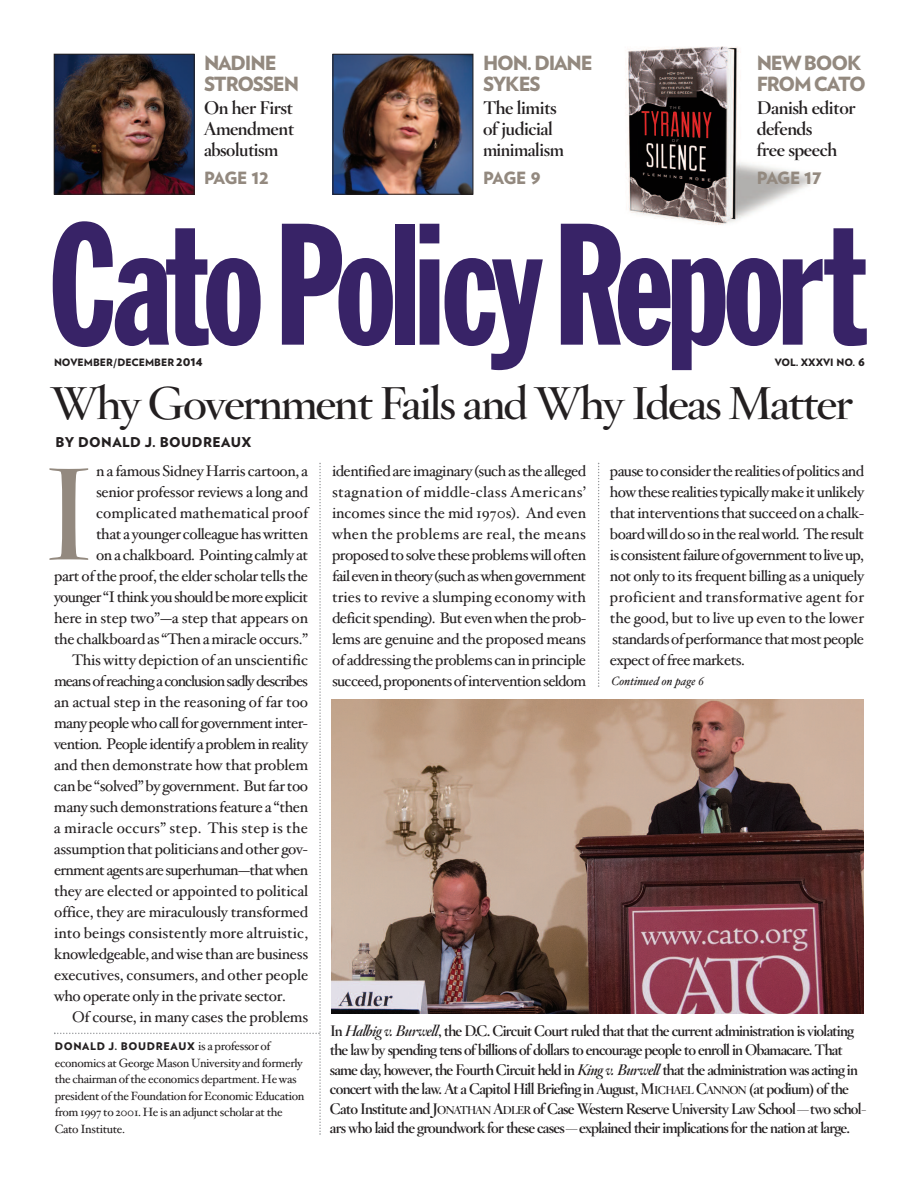
<style>
.page{position:relative;width:918px;height:1188px;background:#fff}
.page>*{position:absolute;margin:0;border:0;box-sizing:border-box;transform-origin:0 0}
.t1{font:169.95px "Franklin Gothic Extra Cond";letter-spacing:-.04em;color:#382367}
.t2{font:600 128.1px "Hoefler Titling";color:#93897f;scale:1.05 1}
.t3{font:600 45px "Hoefler Titling";letter-spacing:-.045em;color:#231f20;scale:1.05 1}
.t4{font:900 19.5px/21px "Verlag";letter-spacing:-.06em;color:#93897f}
.t5{font:700 18px/21px "Hoefler Titling";letter-spacing:-.02em;color:#231f20}
.t6{font:900 16.8px "Verlag";letter-spacing:-.05em;color:#93897f}
.t7{font:15.3px/21px "Hoefler Txt";letter-spacing:-.025em;color:#231f20;text-align:justify}
.t8{font:15.3px "Hoefler Txt";letter-spacing:-.045em;color:#231f20}
.t9{font:15.3px "Hoefler Txt";letter-spacing:-.065em;color:#231f20}
.t10{font:15.3px "Hoefler Txt";color:#231f20}
.t11{font:15.3px "Hoefler Txt";letter-spacing:-.005em;color:#231f20}
.t12{font:15.3px "Hoefler Txt";letter-spacing:.015em;color:#231f20}
.t13{font:15.3px "Hoefler Txt";letter-spacing:.005em;color:#231f20}
.t14{font:700 15px/19.5px "Hoefler Titling";letter-spacing:-.045em;color:#231f20}
.t15{font:900 13.5px "Verlag";letter-spacing:.03em;color:#231f20}
.t16{font:900 13.2px "Verlag";color:#231f20}
.t17{font:12px/16.5px "Hoefler Txt";letter-spacing:-.03em;color:#231f20}
.t18{font:italic 12px "Hoefler Txt";color:#231f20}
.t19{font:900 10.5px "Verlag";letter-spacing:.06em;color:#231f20}
.t20{font:900 10.2px "Verlag";color:#231f20}
.s1{font-size:19.65px}
.s2{font-size:10.2px}
.s3{font-size:13.2px}
.s4{font-style:italic}
.s5{font-size:11.25px}
.s6{font-family:"Hoefler Txt";font-weight:400;font-size:12px}
</style>
<div class="page">
<img style="left:626px;top:46px;width:190px;height:179px">
<img style="left:335px;top:56px;width:136px;height:136px">
<div style="left:333px;top:54px;width:140px;height:140px;border:1px solid #231f20"></div>
<img style="left:332px;top:699px;width:532px;height:315px">
<svg style="left:598px;top:463px;width:1px;height:224px"></svg>
<svg style="left:54px;top:463px;width:267px;height:672px"></svg>
<img style="left:56px;top:56px;width:136px;height:136px">
<div style="left:54px;top:54px;width:140px;height:140px;border:1px solid #231f20"></div>
<p class="t4" style="left:204px;top:54px;width:97px">NADINE<br>STROSSEN</p>
<p class="t5" style="left:204px;top:98px;width:92px;text-align:justify">On her First Amendment absolutism</p>
<p class="t6" style="left:204px;top:171px;width:66px">PAGE <span class="s1">12</span></p>
<p class="t4" style="left:483px;top:54px;width:111px">HON. DIANE<br>SYKES</p>
<p class="t5" style="left:483px;top:98px;width:82px">The limits of judicial minimalism</p>
<p class="t6" style="left:483px;top:171px;width:59px">PAGE <span class="s1">9</span></p>
<p class="t4" style="left:757px;top:54px;width:111px">NEW BOOK<br>FROM CATO</p>
<p class="t5" style="left:757px;top:98px;width:100px">Danish editor defends<br>free speech</p>
<p class="t6" style="left:757px;top:171px;width:66px">PAGE <span class="s1">17</span></p>
<p class="t1" style="left:49px;top:224px;width:819px">CatoPolicyReport</p>
<p class="t20" style="left:54px;top:359px;width:115px">NOVEMBER/DECEMBE</p>
<p class="t16" style="left:167px;top:356px;width:37px"><span class="s2">R</span> 2014</p>
<p class="t20" style="left:775px;top:359px;width:92px">VOL. XXXVI NO. <span class="s3">6</span></p>
<p class="t3" style="left:51px;top:377px;width:765px">Why Government Fails and Why Ideas Matter</p>
<p class="t7" style="left:96px;top:460px;width:214px">n a famous Sidney Harris cartoon, a</p>
<p class="t7" style="left:96px;top:481px;width:214px">senior professor reviews a long and</p>
<p class="t13" style="left:96px;top:504px;width:214px">complicated mathematical proof</p>
<p class="t7" style="left:96px;top:523px;width:214px">that a younger colleaguehaswritten</p>
<p class="t7" style="left:96px;top:544px;width:214px">ona chalkboard. Pointing calmly at</p>
<p class="t7" style="left:54px;top:565px;width:256px">partoftheproof,the elderscholartellsthe</p>
<p class="t8" style="left:54px;top:588px;width:256px">younger“Ithinkyoushouldbemoreexplicit</p>
<p class="t7" style="left:54px;top:607px;width:256px">here in step two”—a step that appears on</p>
<p class="t7" style="left:54px;top:628px;width:256px">the chalkboardas“Thenamiracleoccurs.”</p>
<p class="t7" style="left:72px;top:649px;width:238px">This witty depiction of an unscientific</p>
<p class="t9" style="left:54px;top:672px;width:256px">means ofreaching a conclusion sadly describes</p>
<p class="t11" style="left:54px;top:693px;width:256px">an actual step in the reasoning of far too</p>
<p class="t7" style="left:54px;top:712px;width:255px">many people who call for government inter-</p>
<p class="t8" style="left:54px;top:735px;width:256px">vention. People identify a problem in reality</p>
<p class="t7" style="left:54px;top:754px;width:256px">and then demonstrate how that problem</p>
<p class="t7" style="left:54px;top:775px;width:256px">canbe “solved”bygovernment. Butfartoo</p>
<p class="t7" style="left:54px;top:796px;width:256px">many such demonstrations feature a “then</p>
<p class="t12" style="left:54px;top:819px;width:256px">a miracle occurs” step. This step is the</p>
<p class="t7" style="left:54px;top:838px;width:255px">assumptionthatpoliticians andother gov-</p>
<p class="t8" style="left:54px;top:861px;width:256px">ernmentagentsaresuperhuman—thatwhen</p>
<p class="t7" style="left:54px;top:880px;width:256px">they are elected or appointed to political</p>
<p class="t7" style="left:54px;top:901px;width:256px">office, they are miraculously transformed</p>
<p class="t10" style="left:54px;top:924px;width:256px">into beings consistently more altruistic,</p>
<p class="t7" style="left:54px;top:943px;width:256px">knowledgeable, and wise than are business</p>
<p class="t7" style="left:54px;top:964px;width:256px">executives, consumers, and other people</p>
<p class="t7" style="left:54px;top:985px;width:233px">who operate only in the private sector.</p>
<p class="t7" style="left:72px;top:1006px;width:238px">Of course, in many cases the problems</p>
<p class="t15" style="left:56px;top:437px;width:198px">BY DONALD J. BOUDREAUX</p>
<p class="t7" style="left:332px;top:460px;width:256px">identifiedareimaginary(suchasthealleged stagnation of middle-class Americans’ incomes since the mid 1970s). And even when the problems are real, the means proposedtosolvetheseproblemswilloften failevenintheory(suchaswhengovernment tries to revive a slumping economy with deficitspending). Butevenwhentheprob&shy;lems are genuine and the proposed means of addressingtheproblems caninprinciple succeed,proponentsofinterventionseldom</p>
<p class="t7" style="left:610px;top:460px;width:256px">pausetoconsidertherealitiesofpoliticsand howtheserealitiestypicallymakeitunlikely thatinterventionsthatsucceedona chalk&shy;boardwilldosointherealworld. Theresult isconsistentfailureofgovernmenttoliveup, not only to its frequent billing as a uniquely proficient and transformative agent for the good, but to live up even to the lower standardsofperformancethatmostpeople expect of free markets.</p>
<p class="t2" style="left:43px;top:440px;width:51px">I</p>
<p class="t18" style="left:612px;top:674px;width:94px">Continued on page 6</p>
<p class="t14" style="left:330px;top:1021px;width:538px">In <span class="s4">Halbig v. Burwell</span>, the D.C. Circuit Court ruled that that the current administration is violating the law by spending tens of billions of dollars to encourage people to enroll in Obamacare. That same day, however, the Fourth Circuit held in <span class="s4">King v. Burwell</span> that the administration was acting in concert with the law. At a Capitol Hill Briefing in August, M<span class="s5">ICHAEL</span> C<span class="s5">ANNON</span> (at podium) of the Cato Institute and J<span class="s5">ONATHAN</span> A<span class="s5">DLER</span> of Case Western Reserve University Law School—two schol&shy;ars who laid the groundwork for these cases—explained their implications for the nation at large.</p>
<p class="t19" style="left:55px;top:1042px;width:217px">DONALD J. BOUDREAUX <span class="s6">isaprofessorof</span></p>
<p class="t17" style="left:55px;top:1054px;width:251px">economics at George Mason University and formerly the chairman of the economics department. He was president of the Foundation for Economic Education from 1997 to 2001. He is an adjunct scholar at the Cato Institute.</p>
</div>
